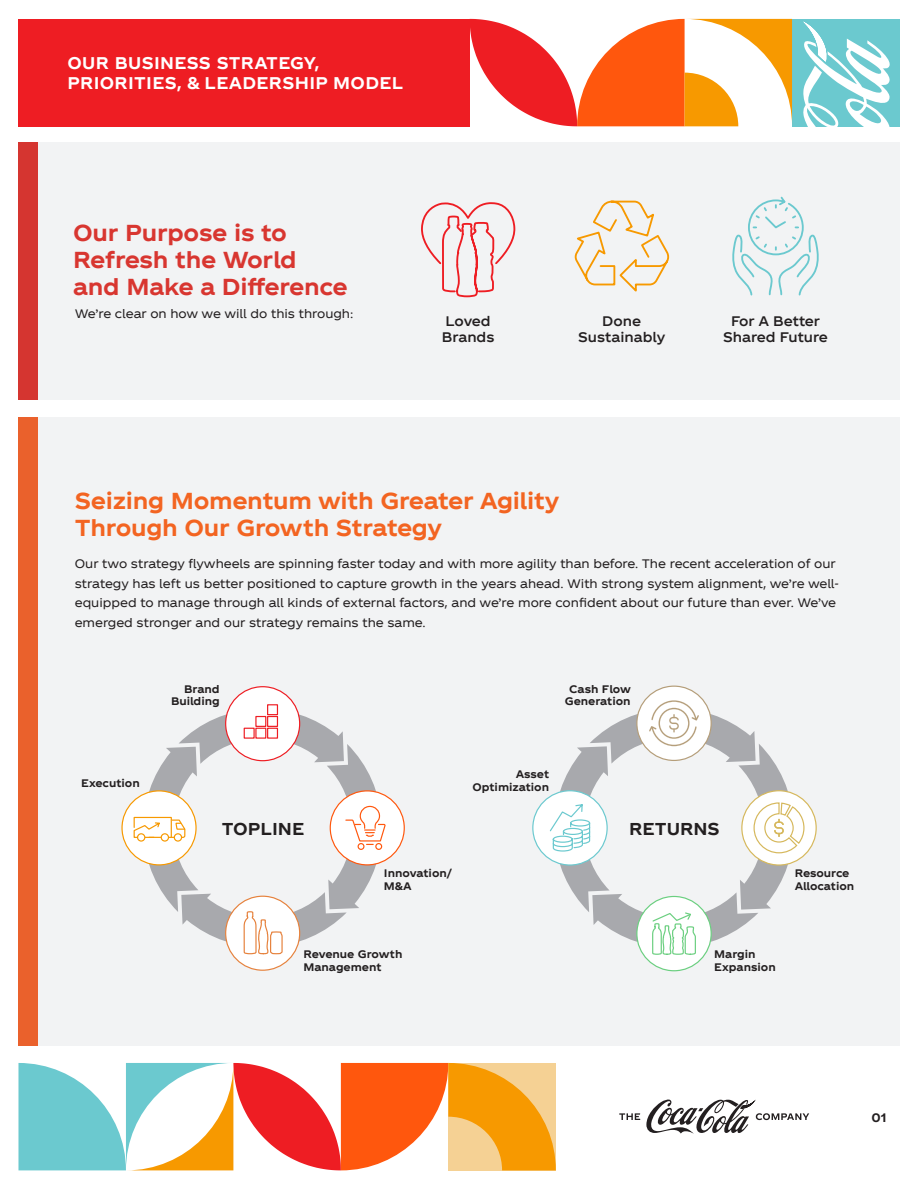
<style>
.page{position:relative;width:918px;height:1188px;background:#fff}
.page>*{position:absolute;margin:0;border:0;box-sizing:border-box;transform-origin:0 0}
.t1{font:22.5px/27px "TCCC Unity Text Bold";letter-spacing:-.01em;color:#f36421}
.t2{font:22.5px "TCCC Unity Text Bold";letter-spacing:-.01em;color:#d83630}
.t3{font:16.8px "TCCC Unity Text Bold";color:#231f20}
.t4{font:16.5px/19.8px "TCCC Unity Text Bold";letter-spacing:.02em;color:#fff}
.t5{font:13.5px "TCCC Unity Text Medium";color:#231f20}
.t6{font:12px/19.5px "TCCC Unity Text Regular";color:#231f20}
.t7{font:12px "TCCC Unity Text Bold";color:#231f20}
.t8{font:10.65px/12.8px "TCCC Unity Text Bold";color:#231f20}
</style>
<div class="page">
<div style="left:792px;top:19px;width:108px;height:107px;background:#6bc9cf"></div>
<div style="left:18px;top:19px;width:452px;height:107px;background:#ee1d23"></div>
<svg style="left:803px;top:21px;width:87px;height:105px"></svg>
<svg style="left:470px;top:19px;width:322px;height:107px"></svg>
<div style="left:18px;top:417px;width:882px;height:628px;background:#f2f3f4"></div>
<div style="left:18px;top:143px;width:882px;height:257px;background:#f2f3f4"></div>
<div style="left:226px;top:687px;width:74px;height:74px;background:#fff;border-radius:50%"></div>
<div style="left:330px;top:791px;width:74px;height:74px;background:#fff;border-radius:50%"></div>
<div style="left:226px;top:896px;width:74px;height:74px;background:#fff;border-radius:50%"></div>
<div style="left:122px;top:791px;width:74px;height:74px;background:#fff;border-radius:50%"></div>
<svg style="left:133px;top:704px;width:253px;height:251px"></svg>
<svg style="left:421px;top:202px;width:95px;height:96px"></svg>
<svg style="left:574px;top:200px;width:96px;height:92px"></svg>
<svg style="left:732px;top:196px;width:87px;height:100px"></svg>
<div style="left:637px;top:686px;width:74px;height:74px;background:#fff;border-radius:50%"></div>
<div style="left:742px;top:791px;width:74px;height:74px;background:#fff;border-radius:50%"></div>
<div style="left:637px;top:896px;width:74px;height:75px;background:#fff;border-radius:50%"></div>
<div style="left:533px;top:791px;width:74px;height:74px;background:#fff;border-radius:50%"></div>
<svg style="left:549px;top:700px;width:256px;height:256px"></svg>
<div style="left:18px;top:143px;width:20px;height:257px;background:#d53530"></div>
<div style="left:18px;top:417px;width:20px;height:628px;background:#ea612c"></div>
<svg style="left:619px;top:1113px;width:21px;height:7px"></svg>
<svg style="left:646px;top:1099px;width:163px;height:35px"></svg>
<svg style="left:18px;top:1063px;width:538px;height:107px"></svg>
<p class="t4" style="left:68px;top:52px;width:337px">OUR BUSINESS STRATEGY,<br>PRIORITIES, &amp; LEADERSHIP MODEL</p>
<p class="t2" style="left:73px;top:213px;width:215px">Our Purpose is to</p>
<p class="t2" style="left:73px;top:240px;width:225px">Refresh the World</p>
<p class="t2" style="left:73px;top:267px;width:276px">and Make a Difference</p>
<p class="t6" style="left:75px;top:303px;width:280px">We’re clear on how we will do this through:</p>
<p class="t5" style="left:446px;top:309px;width:47px">Loved</p>
<p class="t5" style="left:442px;top:326px;width:54px">Brands</p>
<p class="t5" style="left:602px;top:309px;width:40px">Done</p>
<p class="t5" style="left:578px;top:326px;width:89px">Sustainably</p>
<p class="t5" style="left:731px;top:309px;width:91px">For A Better</p>
<p class="t5" style="left:723px;top:326px;width:106px">Shared Future</p>
<p class="t1" style="left:75px;top:485px;width:486px">Seizing Momentum with Greater Agility<br>Through Our Growth Strategy</p>
<p class="t6" style="left:75px;top:553px;width:766px">Our two strategy flywheels are spinning faster today and with more agility than before. The recent acceleration of our strategy has left us better positioned to capture growth in the years ahead. With strong system alignment, we’re well&shy;equipped to manage through all kinds of external factors, and we’re more confident about our future than ever. We’ve emerged stronger and our strategy remains the same.</p>
<p class="t8" style="left:81px;top:776px;width:60px">Execution</p>
<p class="t8" style="left:184px;top:681px;width:37px">Brand</p>
<p class="t8" style="left:171px;top:694px;width:50px">Building</p>
<p class="t8" style="left:569px;top:681px;width:63px">Cash Flow</p>
<p class="t8" style="left:565px;top:694px;width:67px">Generation</p>
<p class="t8" style="left:516px;top:767px;width:35px">Asset</p>
<p class="t8" style="left:473px;top:780px;width:78px">Optimization</p>
<p class="t3" style="left:222px;top:814px;width:84px">TOPLINE</p>
<p class="t3" style="left:629px;top:814px;width:92px">RETURNS</p>
<p class="t8" style="left:384px;top:865px;width:70px">Innovation/<br>M&amp;A</p>
<p class="t8" style="left:795px;top:865px;width:56px">Resource</p>
<p class="t8" style="left:795px;top:878px;width:61px">Allocation</p>
<p class="t8" style="left:303px;top:947px;width:100px">Revenue Growth<br>Management</p>
<p class="t8" style="left:714px;top:947px;width:43px">Margin</p>
<p class="t8" style="left:714px;top:959px;width:63px">Expansion</p>
<p class="t7" style="left:872px;top:1107px;width:17px">01</p>
</div>
